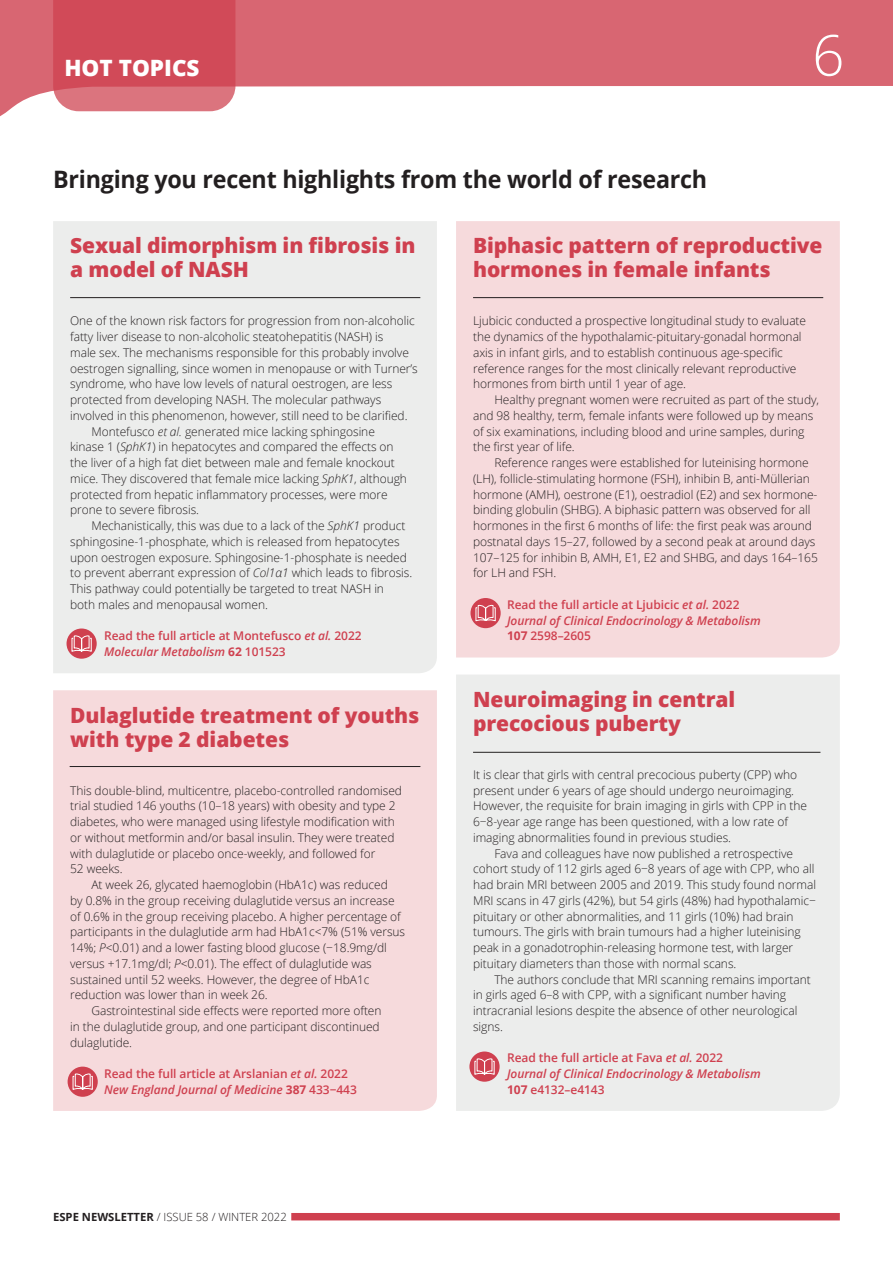
<style>
.page{position:relative;width:893px;height:1263px;background:#fff}
.page>*{position:absolute;margin:0;border:0;box-sizing:border-box;transform-origin:0 0}
.t1{font:300 56.7px "Open Sans";color:#fff}
.t2{font:700 24px "Open Sans";letter-spacing:-.01em;color:#231f20}
.t3{font:800 22.5px "Open Sans";color:#fff}
.t4{font:800 21px/24px "Open Sans";letter-spacing:-.005em;color:#cf404f}
.t5{font:300 12px/15.8px "Open Sans";letter-spacing:-.005em;color:#231f20}
.t6{font:italic 600 12px/15.8px "Open Sans";letter-spacing:-.005em;color:#cf404f}
.t7{font:600 12px/15.8px "Open Sans";letter-spacing:-.005em;color:#cf404f}
.t8{font:300 11.25px "Open Sans";color:#231f20}
.s1{font-style:italic}
.s2{font-weight:700}
.s3{font-style:normal}
.s4{font-weight:700;font-style:normal}
</style>
<div class="page">
<div style="left:53px;top:690px;width:384px;height:421px;background:#f6dadc"></div>
<div style="left:291px;top:1213px;width:549px;height:7px;background:#cf404f"></div>
<div style="left:456px;top:221px;width:384px;height:436px;background:#f6dadc"></div>
<svg style="left:0;top:0;width:893px;height:117px;fill:#d86672"></svg>
<div style="left:53px;top:221px;width:384px;height:452px;background:#ecedec"></div>
<div style="left:456px;top:675px;width:384px;height:436px;background:#ecedec"></div>
<div style="left:469px;top:1051px;width:31px;height:31px;background:#cf404f;border-radius:50%"></div>
<svg style="left:474px;top:1058px;width:21px;height:17px"></svg>
<div style="left:470px;top:598px;width:31px;height:30px;background:#cf404f;border-radius:50%"></div>
<svg style="left:475px;top:605px;width:21px;height:16px"></svg>
<hr style="left:473px;top:297px;width:350px;height:1px;background:#231f20">
<hr style="left:70px;top:297px;width:350px;height:1px;background:#231f20">
<hr style="left:473px;top:752px;width:347px;height:1px;background:#231f20">
<div style="left:67px;top:628px;width:30px;height:31px;background:#cf404f;border-radius:50%"></div>
<svg style="left:71px;top:635px;width:21px;height:17px"></svg>
<hr style="left:70px;top:766px;width:350px;height:1px;background:#231f20">
<div style="left:68px;top:1066px;width:30px;height:31px;background:#cf404f;border-radius:50%"></div>
<svg style="left:72px;top:1073px;width:21px;height:17px"></svg>
<h3 class="t3" style="left:64px;top:51px;width:137px">HOT TOPICS</h3>
<h2 class="t2" style="left:53px;top:163px;width:655px">Bringing you recent highlights from the world of research</h2>
<h1 class="t1" style="left:812px;top:16px;width:34px">6</h1>
<h3 class="t4" style="left:70px;top:233px;width:347px">Sexual dimorphism in fibrosis in a model of NASH</h3>
<p class="t5" style="left:70px;top:313px;width:346px">One of the known risk factors for progression from non-alcoholic</p>
<p class="t5" style="left:70px;top:329px;width:315px">fatty liver disease to non-alcoholic steatohepatitis (NASH) is</p>
<p class="t5" style="left:70px;top:344px;width:340px">male sex. The mechanisms responsible for this probably involve</p>
<p class="t5" style="left:70px;top:360px;width:349px">oestrogen signalling, since women in menopause or with Turner’s</p>
<p class="t5" style="left:70px;top:376px;width:324px">syndrome, who have low levels of natural oestrogen, are less</p>
<p class="t5" style="left:70px;top:392px;width:313px">protected from developing NASH. The molecular pathways</p>
<p class="t5" style="left:70px;top:407px;width:339px">involved in this phenomenon, however, still need to be clarified.</p>
<p class="t5" style="left:91px;top:423px;width:285px">Montefusco <span class="s1">et al.</span> generated mice lacking sphingosine</p>
<p class="t5" style="left:70px;top:439px;width:325px">kinase 1 (<span class="s1">SphK1</span>) in hepatocytes and compared the effects on</p>
<p class="t5" style="left:70px;top:455px;width:326px">the liver of a high fat diet between male and female knockout</p>
<p class="t5" style="left:70px;top:470px;width:338px">mice. They discovered that female mice lacking <span class="s1">SphK1</span>, although</p>
<p class="t5" style="left:70px;top:486px;width:319px">protected from hepatic inflammatory processes, were more</p>
<p class="t5" style="left:70px;top:502px;width:130px">prone to severe fibrosis.</p>
<p class="t5" style="left:91px;top:518px;width:315px">Mechanistically, this was due to a lack of the <span class="s1">SphK1</span> product</p>
<p class="t5" style="left:70px;top:533px;width:331px">sphingosine-1-phosphate, which is released from hepatocytes</p>
<p class="t5" style="left:70px;top:549px;width:338px">upon oestrogen exposure. Sphingosine-1-phosphate is needed</p>
<p class="t5" style="left:70px;top:565px;width:344px">to prevent aberrant expression of <span class="s1">Col1α1</span> which leads to fibrosis.</p>
<p class="t5" style="left:70px;top:581px;width:315px">This pathway could potentially be targeted to treat NASH in</p>
<p class="t5" style="left:70px;top:596px;width:199px">both males and menopausal women.</p>
<p class="t7" style="left:104px;top:628px;width:259px">Read the full article at Montefusco <span class="s1">et al.</span> 2022<br><span class="s1">Molecular Metabolism</span> <span class="s2">62</span> 101523</p>
<h3 class="t4" style="left:70px;top:702px;width:351px">Dulaglutide treatment of youths with type 2 diabetes</h3>
<p class="t5" style="left:70px;top:782px;width:333px">This double-blind, multicentre, placebo-controlled randomised trial studied 146 youths (10–18 years) with obesity and type 2 diabetes, who were managed using lifestyle modification with or without metformin and/or basal insulin. They were treated with dulaglutide or placebo once-weekly, and followed for<br>52 weeks.</p>
<p class="t5" style="left:91px;top:876px;width:298px">At week 26, glycated haemoglobin (HbA1c) was reduced</p>
<p class="t5" style="left:70px;top:892px;width:326px">by 0.8% in the group receiving dulaglutide versus an increase</p>
<p class="t5" style="left:70px;top:908px;width:332px">of 0.6% in the group receiving placebo. A higher percentage of</p>
<p class="t5" style="left:70px;top:924px;width:337px">participants in the dulaglutide arm had HbA1c&lt;7% (51% versus</p>
<p class="t5" style="left:70px;top:939px;width:318px">14%; <span class="s1">P</span>&lt;0.01) and a lower fasting blood glucose (−18.9mg/dl</p>
<p class="t5" style="left:70px;top:955px;width:303px">versus +17.1mg/dl; <span class="s1">P</span>&lt;0.01). The effect of dulaglutide was</p>
<p class="t5" style="left:70px;top:971px;width:301px">sustained until 52 weeks. However, the degree of HbA1c</p>
<p class="t5" style="left:70px;top:987px;width:199px">reduction was lower than in week 26.</p>
<p class="t5" style="left:91px;top:1002px;width:292px">Gastrointestinal side effects were reported more often</p>
<p class="t5" style="left:70px;top:1018px;width:311px">in the dulaglutide group, and one participant discontinued</p>
<p class="t5" style="left:70px;top:1034px;width:64px">dulaglutide.</p>
<p class="t7" style="left:104px;top:1065px;width:254px">Read the full article at Arslanian <span class="s1">et al.</span> 2022<br><span class="s1">New England Journal of Medicine</span> <span class="s2">387</span> 433−443</p>
<p class="t8" style="left:53px;top:1209px;width:235px"><span class="s2">ESPE NEWSLETTER</span> / ISSUE 58 / WINTER 2022</p>
<h3 class="t4" style="left:473px;top:233px;width:351px">Biphasic pattern of reproductive hormones in female infants</h3>
<p class="t5" style="left:473px;top:313px;width:335px">Ljubicic conducted a prospective longitudinal study to evaluate the dynamics of the hypothalamic-pituitary-gonadal hormonal axis in infant girls, and to establish continuous age-specific reference ranges for the most clinically relevant reproductive hormones from birth until 1 year of age.</p>
<p class="t5" style="left:473px;top:392px;width:348px;text-indent:21px">Healthy pregnant women were recruited as part of the study, and 98 healthy, term, female infants were followed up by means of six examinations, including blood and urine samples, during the first year of life.</p>
<p class="t5" style="left:473px;top:455px;width:346px;text-indent:21px">Reference ranges were established for luteinising hormone (LH), follicle-stimulating hormone (FSH), inhibin B, anti-Müllerian hormone (AMH), oestrone (E1), oestradiol (E2) and sex hormone&shy;binding globulin (SHBG). A biphasic pattern was observed for all hormones in the first 6 months of life: the first peak was around postnatal days 15–27, followed by a second peak at around days 107–125 for inhibin B, AMH, E1, E2 and SHBG, and days 164–165 for LH and FSH.</p>
<p class="t6" style="left:507px;top:596px;width:255px"><span class="s3">Read the full article at Ljubicic</span> et al. <span class="s3">2022<br></span>Journal of Clinical Endocrinology &amp; Metabolism<br><span class="s4">107</span> <span class="s3">2598–2605</span></p>
<h3 class="t4" style="left:473px;top:686px;width:264px">Neuroimaging in central precocious puberty</h3>
<p class="t5" style="left:473px;top:766px;width:336px">It is clear that girls with central precocious puberty (CPP) who present under 6 years of age should undergo neuroimaging.<br>However, the requisite for brain imaging in girls with CPP in the 6−8-year age range has been questioned, with a low rate of imaging abnormalities found in previous studies.</p>
<p class="t5" style="left:473px;top:845px;width:345px;text-indent:21px">Fava and colleagues have now published a retrospective cohort study of 112 girls aged 6−8 years of age with CPP, who all had brain MRI between 2005 and 2019. This study found normal MRI scans in 47 girls (42%), but 54 girls (48%) had hypothalamic− pituitary or other abnormalities, and 11 girls (10%) had brain tumours. The girls with brain tumours had a higher luteinising peak in a gonadotrophin-releasing hormone test, with larger pituitary diameters than those with normal scans.</p>
<p class="t5" style="left:473px;top:971px;width:339px;text-indent:21px">The authors conclude that MRI scanning remains important in girls aged 6–8 with CPP, with a significant number having intracranial lesions despite the absence of other neurological signs.</p>
<p class="t6" style="left:507px;top:1050px;width:255px"><span class="s3">Read the full article at Fava</span> et al. <span class="s3">2022<br></span>Journal of Clinical Endocrinology &amp; Metabolism<br><span class="s4">107</span> <span class="s3">e4132–e4143</span></p>
</div>
